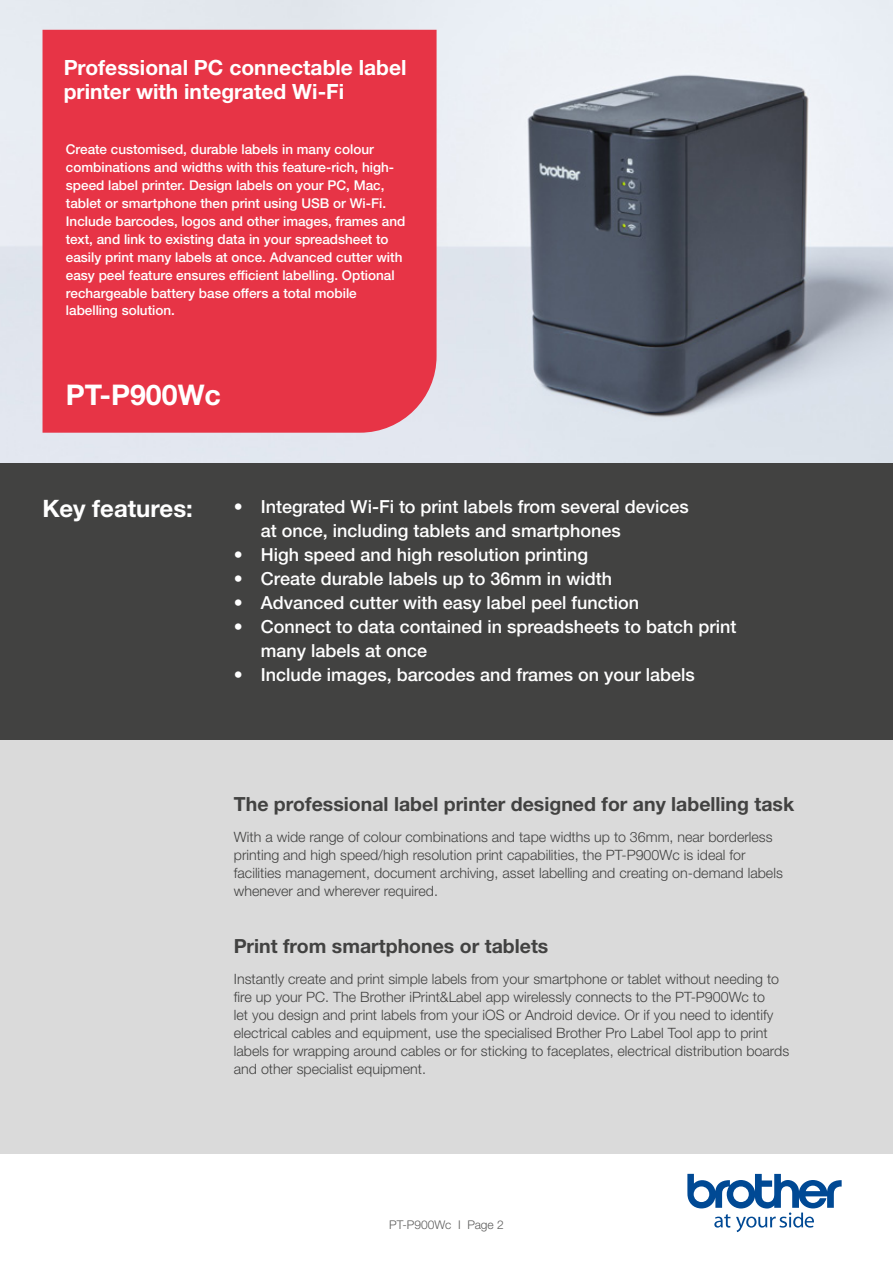
<style>
.page{position:relative;width:893px;height:1263px;background:#fff}
.page>*{position:absolute;margin:0;border:0;box-sizing:border-box;transform-origin:0 0}
.t1{font:700 28.5px "Helvetica Neue LTW1 G";color:#fff}
.t2{font:700 24px "Helvetica Neue LTW1 G";color:#fff}
.t3{font:700 21px/24px "Helvetica Neue LTW1 G";color:#fff}
.t4{font:700 19.5px "Helvetica Neue LTW1 G";color:#424241}
.t5{font:500 18px/24px "Helvetica Neue LTW1 G";color:#fff}
.t6{font:300 14.25px/18px "Helvetica Neue LTW1 G";color:#424241}
.t7{font:500 13.5px/18px "Helvetica Neue LTW1 G";color:#fff}
.t8{font:300 12px "Helvetica Neue LTW1 G";color:#5c5c5b}
</style>
<div class="page">
<img style="left:0;top:0;width:893px;height:463px">
<div style="left:0;top:721px;width:893px;height:433px;background:#dadada"></div>
<div style="left:43px;top:30px;width:394px;height:403px;background:#e73446"></div>
<div style="left:0;top:463px;width:893px;height:277px;background:#424241"></div>
<svg style="left:687px;top:1174px;width:155px;height:58px"></svg>
<h3 class="t3" style="left:64px;top:55px;width:344px">Professional PC connectable label printer with integrated Wi-Fi</h3>
<p class="t7" style="left:66px;top:140px;width:341px">Create customised, durable labels in many colour combinations and widths with this feature-rich, high&shy;speed label printer. Design labels on your PC, Mac, tablet or smartphone then print using USB or Wi-Fi.<br>Include barcodes, logos and other images, frames and text, and link to existing data in your spreadsheet to easily print many labels at once. Advanced cutter with easy peel feature ensures efficient labelling. Optional rechargeable battery base offers a total mobile labelling solution.</p>
<h1 class="t1" style="left:66px;top:377px;width:157px">PT-P900Wc</h1>
<h2 class="t2" style="left:43px;top:494px;width:152px">Key features:</h2>
<p class="t5" style="left:261px;top:495px;width:429px;text-indent:-27px">• Integrated Wi-Fi to print labels from several devices at once, including tablets and smartphones</p>
<p class="t5" style="left:234px;top:543px;width:356px">• High speed and high resolution printing</p>
<p class="t5" style="left:234px;top:567px;width:380px">• Create durable labels up to 36mm in width</p>
<p class="t5" style="left:234px;top:591px;width:407px">• Advanced cutter with easy label peel function</p>
<p class="t5" style="left:261px;top:615px;width:477px;text-indent:-27px">• Connect to data contained in spreadsheets to batch print many labels at once</p>
<p class="t5" style="left:234px;top:663px;width:462px">• Include images, barcodes and frames on your labels</p>
<h3 class="t4" style="left:234px;top:792px;width:562px">The professional label printer designed for any labelling task</h3>
<p class="t6" style="left:234px;top:828px;width:550px">With a wide range of colour combinations and tape widths up to 36mm, near borderless printing and high speed/high resolution print capabilities, the PT-P900Wc is ideal for facilities management, document archiving, asset labelling and creating on-demand labels whenever and wherever required.</p>
<h3 class="t4" style="left:234px;top:934px;width:316px">Print from smartphones or tablets</h3>
<p class="t6" style="left:234px;top:970px;width:557px">Instantly create and print simple labels from your smartphone or tablet without needing to fire up your PC. The Brother iPrint&amp;Label app wirelessly connects to the PT-P900Wc to<br>let you design and print labels from your iOS or Android device. Or if you need to identify electrical cables and equipment, use the specialised Brother Pro Label Tool app to print labels for wrapping around cables or for sticking to faceplates, electrical distribution boards and other specialist equipment.</p>
<p class="t8" style="left:389px;top:1217px;width:116px">PT-P900Wc I Page 2</p>
</div>
